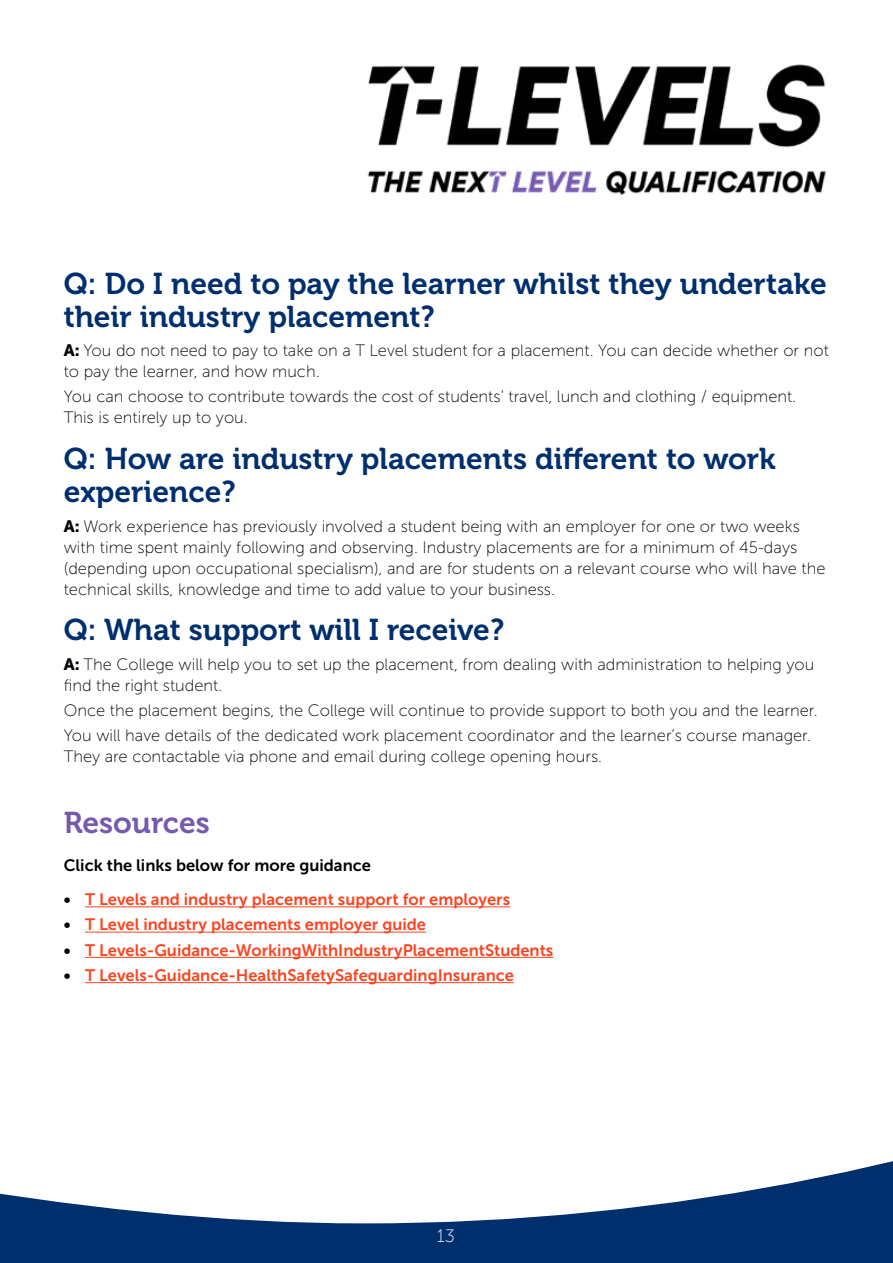
<style>
.page{position:relative;width:893px;height:1263px;background:#002f6e}
.page>*{position:absolute;margin:0;border:0;box-sizing:border-box;transform-origin:0 0}
.t1{font:30px/33px "Museo 700";color:#002f6e}
.t2{font:30px "Museo 700";color:#765ab0}
.t3{font:18px "Museo Sans 100";color:#fff}
.t4{font:16.5px/21px "Museo Sans 100";color:#000}
.t5{font:16.5px "Museo Sans 700";color:#fc4421}
.t6{font:16.5px "Museo Sans 700";color:#000}
.s1{font-family:"Museo Sans 900"}
.s2{color:#000}
</style>
<div class="page">
<div style="left:0;top:0;width:893px;height:1223px;background:#fff"></div>
<hr style="left:85px;top:906px;width:425px;height:1px;background:#fc4421">
<hr style="left:85px;top:932px;width:341px;height:1px;background:#fc4421">
<hr style="left:85px;top:957px;width:468px;height:1px;background:#fc4421">
<hr style="left:85px;top:982px;width:429px;height:1px;background:#fc4421">
<img style="left:361px;top:64px;width:468px;height:143px">
<h1 class="t1" style="left:64px;top:267px;width:765px">Q: Do I need to pay the learner whilst they undertake their industry placement?</h1>
<p class="t4" style="left:64px;top:340px;width:767px"><span class="s1">A:</span> You do not need to pay to take on a T Level student for a placement. You can decide whether or not to pay the learner, and how much.</p>
<p class="t4" style="left:64px;top:386px;width:734px">You can choose to contribute towards the cost of students’ travel, lunch and clothing / equipment.<br>This is entirely up to you.</p>
<h1 class="t1" style="left:64px;top:443px;width:713px">Q: How are industry placements different to work experience?</h1>
<p class="t4" style="left:64px;top:516px;width:763px"><span class="s1">A:</span> Work experience has previously involved a student being with an employer for one or two weeks with time spent mainly following and observing. Industry placements are for a minimum of 45-days (depending upon occupational specialism), and are for students on a relevant course who will have the technical skills, knowledge and time to add value to your business.</p>
<h1 class="t1" style="left:64px;top:614px;width:442px">Q: What support will I receive?</h1>
<p class="t4" style="left:64px;top:654px;width:752px"><span class="s1">A:</span> The College will help you to set up the placement, from dealing with administration to helping you find the right student.</p>
<p class="t4" style="left:64px;top:698px;width:756px;line-height:25.2px">Once the placement begins, the College will continue to provide support to both you and the learner.<br>You will have details of the dedicated work placement coordinator and the learner’s course manager.</p>
<p class="t4" style="left:64px;top:746px;width:540px">They are contactable via phone and email during college opening hours.</p>
<h1 class="t2" style="left:64px;top:806px;width:148px">Resources</h1>
<p class="t6" style="left:64px;top:856px;width:309px">Click the links below for more guidance</p>
<p class="t5" style="left:64px;top:890px;width:448px"><span class="s2">•</span> T Levels and industry placement support for employers</p>
<p class="t5" style="left:64px;top:915px;width:364px"><span class="s2">•</span> T Level industry placements employer guide</p>
<p class="t5" style="left:64px;top:941px;width:491px"><span class="s2">•</span> T Levels-Guidance-WorkingWithIndustryPlacementStudents</p>
<p class="t5" style="left:64px;top:966px;width:452px"><span class="s2">•</span> T Levels-Guidance-HealthSafetySafeguardingInsurance</p>
<p class="t3" style="left:437px;top:1227px;width:19px">13</p>
</div>
